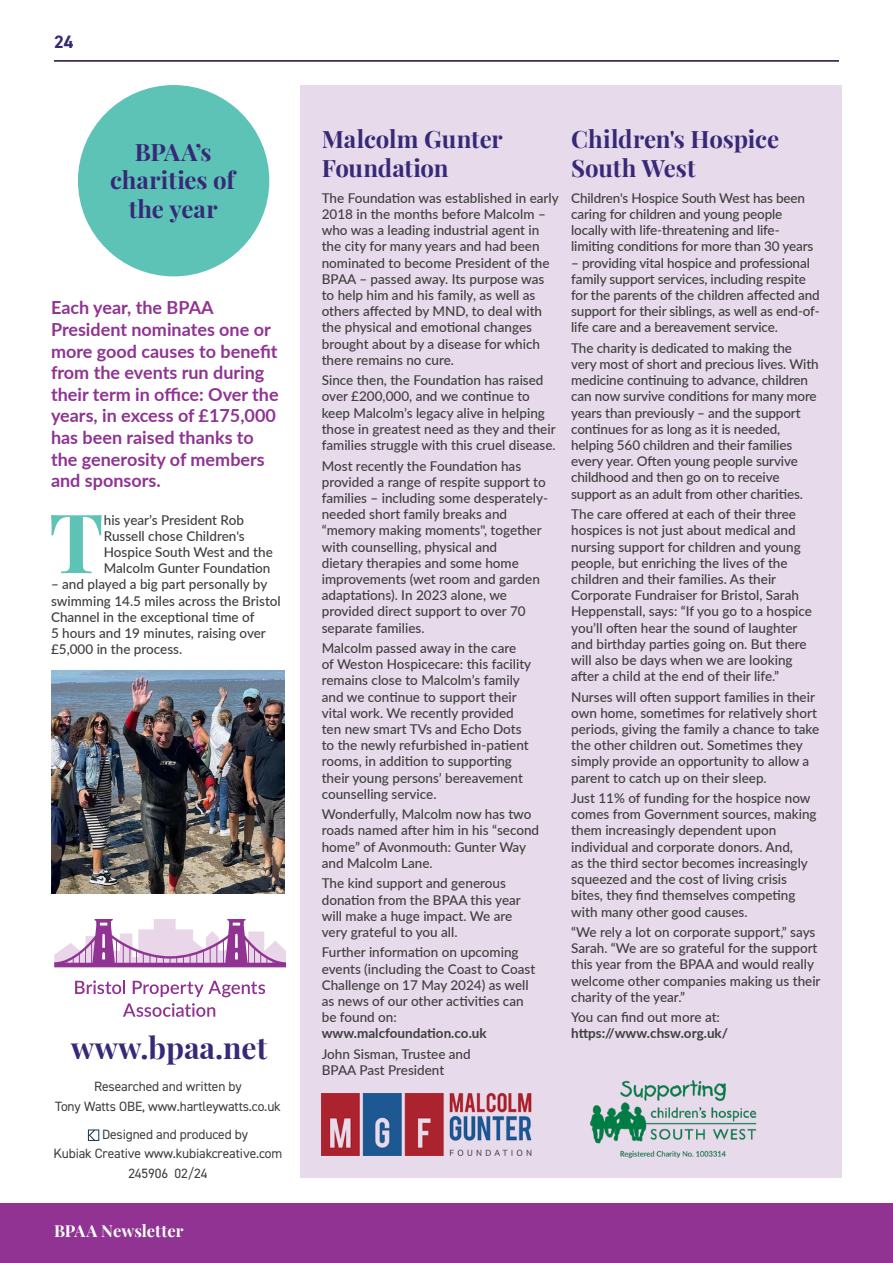
<style>
.page{position:relative;width:893px;height:1263px;background:#fff}
.page>*{position:absolute;margin:0;border:0;box-sizing:border-box;transform-origin:0 0}
.BODY{font:700 82.05px "Playfair Display";color:#5cc3b6}
.Heading_2{font:700 30px "Playfair Display";color:#372977}
.Headings_NEW{font:700 24px/28.8px "Playfair Display";letter-spacing:-.005em;color:#372977}
.Heading_2-2{font:700 24px/28.8px "Playfair Display";letter-spacing:-.005em;color:#372977;text-align:center}
.Quotes_NEW{font:700 18px/21.6px "Lato";color:#903393}
.t1{font:700 18px "DIN2014";color:#372977}
.Headings_NEW-2{font:700 16.5px "Playfair Display";letter-spacing:-.005em;color:#fff}
.BODY-2{font:500 13.5px/16.2px "Lato";color:#3e3e3f}
.t2{font:13.5px/19.5px "DIN2014";letter-spacing:-.01em;color:#3e3e3f;text-align:center}
.BODY-3{font:700 13.5px/16.2px "Lato";color:#3e3e3f}
.s1{font-weight:700}
.s2{font-weight:500}
</style>
<div class="page">
<div style="left:300px;top:85px;width:542px;height:1093px;background:#e7daea"></div>
<svg style="left:75px;top:980px;width:50px;height:14px"></svg>
<svg style="left:133px;top:981px;width:132px;height:16px"></svg>
<svg style="left:123px;top:1003px;width:92px;height:14px"></svg>
<svg style="left:54px;top:919px;width:232px;height:48px"></svg>
<div style="left:78px;top:85px;width:191px;height:191px;background:#5cc3b6;border-radius:50%"></div>
<img style="left:322px;top:1093px;width:210px;height:63px">
<img style="left:590px;top:1080px;width:167px;height:79px">
<svg style="left:88px;top:1129px;width:11px;height:12px"></svg>
<img style="left:51px;top:670px;width:234px;height:223px">
<hr style="left:54px;top:60px;width:785px;height:2px;background:#1f093c">
<div style="left:0;top:1203px;width:893px;height:60px;background:#903393"></div>
<h3 class="t1" style="left:54px;top:30px;width:21px">24</h3>
<p class="Heading_2-2" style="left:110px;top:135px;width:126px">BPAA’s charities of the year</p>
<p class="Quotes_NEW" style="left:51px;top:296px;width:229px">Each year, the BPAA<br>President nominates one or more good causes to benefit from the events run during their term in office: Over the years, in excess of £175,000 has been raised thanks to the generosity of members and sponsors.</p>
<p class="BODY" style="left:49px;top:478px;width:56px">T</p>
<p class="BODY-2" style="left:104px;top:511px;width:171px">his year’s President Rob<br>Russell chose Children's<br>Hospice South West and the<br>Malcolm Gunter Foundation</p>
<p class="BODY-2" style="left:51px;top:576px;width:231px">– and played a big part personally by swimming 14.5 miles across the Bristol Channel in the exceptional time of<br>5 hours and 19 minutes, raising over £5,000 in the process.</p>
<p class="Heading_2" style="left:71px;top:1024px;width:198px">www.bpaa.net</p>
<p class="t2" style="left:55px;top:1077px;width:227px">Researched and written by<br>Tony Watts OBE, www.hartleywatts.co.uk</p>
<p class="t2" style="left:102px;top:1124px;width:147px">Designed and produced by</p>
<p class="t2" style="left:54px;top:1144px;width:230px">Kubiak Creative www.kubiakcreative.com</p>
<p class="t2" style="left:128px;top:1163px;width:81px">245906 02/24</p>
<p class="Headings_NEW-2" style="left:54px;top:1217px;width:131px">BPAA Newsletter</p>
<p class="Headings_NEW" style="left:322px;top:122px;width:182px">Malcolm Gunter<br>Foundation</p>
<p class="BODY-2" style="left:322px;top:189px;width:238px">The Foundation was established in early 2018 in the months before Malcolm – who was a leading industrial agent in the city for many years and had been nominated to become President of the BPAA – passed away. Its purpose was to help him and his family, as well as others affected by MND, to deal with the physical and emotional changes brought about by a disease for which there remains no cure.</p>
<p class="BODY-2" style="left:322px;top:372px;width:235px">Since then, the Foundation has raised over £200,000, and we continue to keep Malcolm’s legacy alive in helping those in greatest need as they and their families struggle with this cruel disease.</p>
<p class="BODY-2" style="left:322px;top:457px;width:228px">Most recently the Foundation has provided a range of respite support to families – including some desperately&shy;needed short family breaks and “memory making moments", together with counselling, physical and<br>dietary therapies and some home improvements (wet room and garden adaptations). In 2023 alone, we provided direct support to over 70 separate families.</p>
<p class="BODY-2" style="left:322px;top:639px;width:211px">Malcolm passed away in the care of Weston Hospicecare: this facility remains close to Malcolm’s family and we continue to support their vital work. We recently provided ten new smart TVs and Echo Dots to the newly refurbished in-patient rooms, in addition to supporting their young persons’ bereavement counselling service.</p>
<p class="BODY-2" style="left:322px;top:806px;width:219px">Wonderfully, Malcolm now has two roads named after him in his “second home” of Avonmouth: Gunter Way and Malcolm Lane.</p>
<p class="BODY-2" style="left:322px;top:875px;width:201px">The kind support and generous donation from the BPAA this year will make a huge impact. We are very grateful to you all.</p>
<p class="BODY-2" style="left:322px;top:944px;width:215px">Further information on upcoming events (including the Coast to Coast<br>Challenge on 17 May 2024) as well as news of our other activities can be found on: <span class="s1">www.malcfoundation.co.uk</span></p>
<p class="BODY-2" style="left:322px;top:1045px;width:150px">John Sisman, Trustee and<br>BPAA Past President</p>
<p class="Headings_NEW" style="left:571px;top:122px;width:209px">Children's Hospice<br>South West</p>
<p class="BODY-2" style="left:571px;top:189px;width:244px">Children's Hospice South West has been caring for children and young people locally with life-threatening and life&shy;limiting conditions for more than 30 years</p>
<p class="BODY-2" style="left:571px;top:254px;width:250px">– providing vital hospice and professional family support services, including respite for the parents of the children affected and support for their siblings, as well as end-of&shy;life care and a bereavement service.</p>
<p class="BODY-2" style="left:571px;top:339px;width:249px">The charity is dedicated to making the very most of short and precious lives. With medicine continuing to advance, children can now survive conditions for many more years than previously – and the support continues for as long as it is needed, helping 560 children and their families every year. Often young people survive childhood and then go on to receive support as an adult from other charities.</p>
<p class="BODY-2" style="left:571px;top:506px;width:242px">The care offered at each of their three hospices is not just about medical and nursing support for children and young people, but enriching the lives of the children and their families. As their Corporate Fundraiser for Bristol, Sarah Heppenstall, says: “If you go to a hospice you’ll often hear the sound of laughter and birthday parties going on. But there will also be days when we are looking after a child at the end of their life.”</p>
<p class="BODY-2" style="left:571px;top:688px;width:250px">Nurses will often support families in their own home, sometimes for relatively short periods, giving the family a chance to take the other children out. Sometimes they simply provide an opportunity to allow a parent to catch up on their sleep.</p>
<p class="BODY-2" style="left:571px;top:789px;width:247px">Just 11% of funding for the hospice now comes from Government sources, making them increasingly dependent upon individual and corporate donors. And,<br>as the third sector becomes increasingly squeezed and the cost of living crisis bites, they find themselves competing with many other good causes.</p>
<p class="BODY-2" style="left:571px;top:923px;width:251px">“We rely a lot on corporate support,” says Sarah. “We are so grateful for the support this year from the BPAA and would really welcome other companies making us their charity of the year.”</p>
<p class="BODY-3" style="left:571px;top:1008px;width:158px"><span class="s2">You can find out more at: </span>https://www.chsw.org.uk/</p>
</div>
